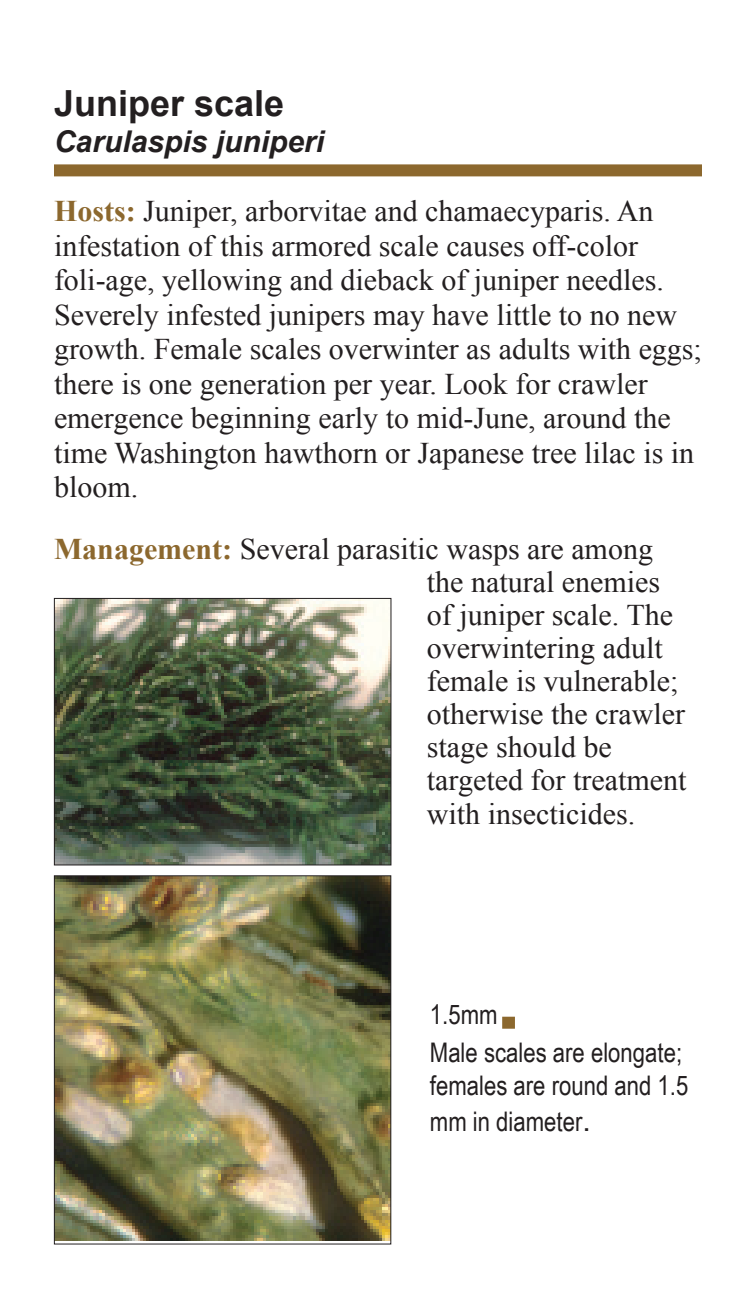
<style>
.page{position:relative;width:756px;height:1296px;background:#fff}
.page>*{position:absolute;margin:0;border:0;box-sizing:border-box;transform-origin:0 0}
.GuideHeader{font:700 36px "Arial";color:#231f20}
.Guide_text{font:30px/34.5px "Times New Roman";color:#231f20}
.GuideScience{font:italic 700 30px "Arial";color:#231f20}
.t1{font:27px/32.4px "Arial Narrow";color:#231f20}
.s1{font-weight:700;color:#8c682e}
.s2{font-family:"Arial";font-size:30px}
</style>
<div class="page">
<div style="left:54px;top:164px;width:648px;height:12px;background:#8c682e"></div>
<div style="left:502px;top:1017px;width:13px;height:12px;background:#8c682e"></div>
<img style="left:56px;top:877px;width:333px;height:364px">
<div style="left:54px;top:875px;width:337px;height:369px;border:1px solid #231f20"></div>
<img style="left:56px;top:600px;width:333px;height:263px">
<div style="left:54px;top:598px;width:337px;height:267px;border:1px solid #231f20"></div>
<p class="GuideHeader" style="left:54px;top:80px;width:232px">Juniper scale</p>
<p class="GuideScience" style="left:54px;top:122px;width:272px">Carulaspis juniperi</p>
<p class="Guide_text" style="left:54px;top:193px;width:650px"><span class="s1">Hosts:</span> Juniper, arborvitae and chamaecyparis. An infestation of this armored scale causes off-color foli-age, yellowing and dieback of juniper needles.<br>Severely infested junipers may have little to no new growth. Female scales overwinter as adults with eggs; there is one generation per year. Look for crawler emergence beginning early to mid-June, around the time Washington hawthorn or Japanese tree lilac is in bloom.</p>
<p class="Guide_text" style="left:427px;top:532px;width:261px;line-height:33.3px;text-indent:-373px"><span class="s1">Management:</span> Several parasitic wasps are among the natural enemies of juniper scale. The overwintering adult female is vulnerable; otherwise the crawler stage should be targeted for treatment with insecticides.</p>
<p class="t1" style="left:430px;top:997px;width:69px">1.5mm</p>
<p class="t1" style="left:430px;top:1036px;width:260px">Male scales are elongate; females are round and 1.5</p>
<p class="t1" style="left:430px;top:1104px;width:162px">mm in diameter<span class="s2">.</span></p>
</div>
